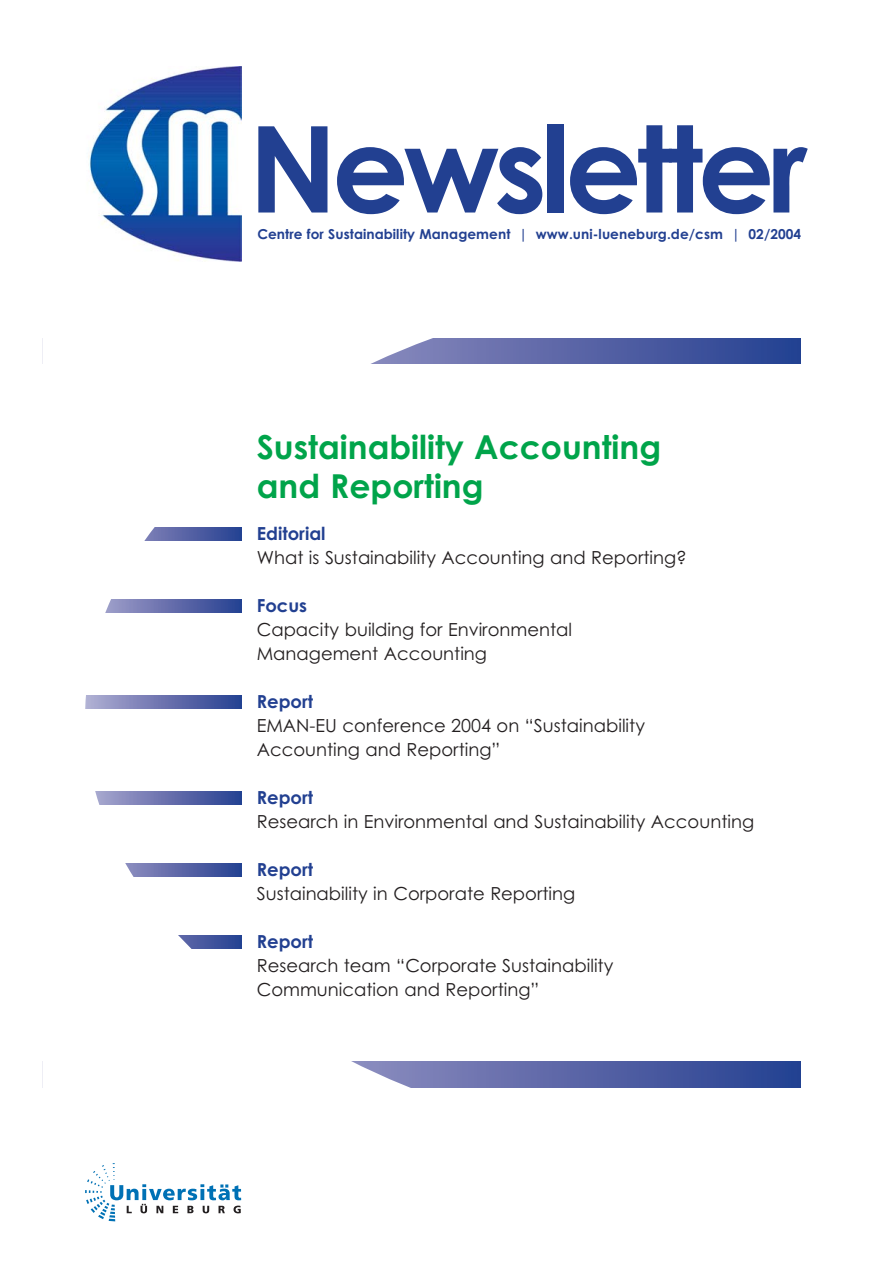
<style>
.page{position:relative;width:893px;height:1263px;background:#fff}
.page>*{position:absolute;margin:0;border:0;box-sizing:border-box;transform-origin:0 0}
.t1{font:700 120px "Century Gothic";letter-spacing:-.045em;color:#224091}
.t2{font:700 33px/39.6px "Century Gothic";color:#00a44a}
.t3{font:18px/24px "Century Gothic";color:#231f20}
.t4{font:700 18px "Century Gothic";color:#224091}
.t5{font:700 13.65px "Century Gothic";letter-spacing:.005em;color:#224091}
</style>
<div class="page">
<svg style="left:85px;top:1163px;width:156px;height:58px"></svg>
<img style="left:88px;top:67px;width:153px;height:195px">
<svg style="left:85px;top:338px;width:715px;height:750px"></svg>
<h1 class="t1" style="left:248px;top:124px;width:560px">Newsletter</h1>
<p class="t5" style="left:257px;top:229px;width:545px">Centre for Sustainability Management | www.uni-lueneburg.de/csm | 02/2004</p>
<h2 class="t2" style="left:257px;top:430px;width:406px">Sustainability Accounting and Reporting</h2>
<p class="t4" style="left:257px;top:527px;width:70px">Editorial</p>
<p class="t3" style="left:257px;top:548px;width:431px">What is Sustainability Accounting and Reporting?</p>
<p class="t4" style="left:257px;top:599px;width:52px">Focus</p>
<p class="t3" style="left:257px;top:620px;width:317px">Capacity building for Environmental<br>Management Accounting</p>
<p class="t4" style="left:257px;top:695px;width:58px">Report</p>
<p class="t3" style="left:257px;top:716px;width:390px">EMAN-EU conference 2004 on “Sustainability<br>Accounting and Reporting”</p>
<p class="t4" style="left:257px;top:791px;width:58px">Report</p>
<p class="t3" style="left:257px;top:812px;width:499px">Research in Environmental and Sustainability Accounting</p>
<p class="t4" style="left:257px;top:863px;width:58px">Report</p>
<p class="t3" style="left:257px;top:884px;width:320px">Sustainability in Corporate Reporting</p>
<p class="t4" style="left:257px;top:935px;width:58px">Report</p>
<p class="t3" style="left:257px;top:956px;width:358px">Research team “Corporate Sustainability<br>Communication and Reporting”</p>
</div>
